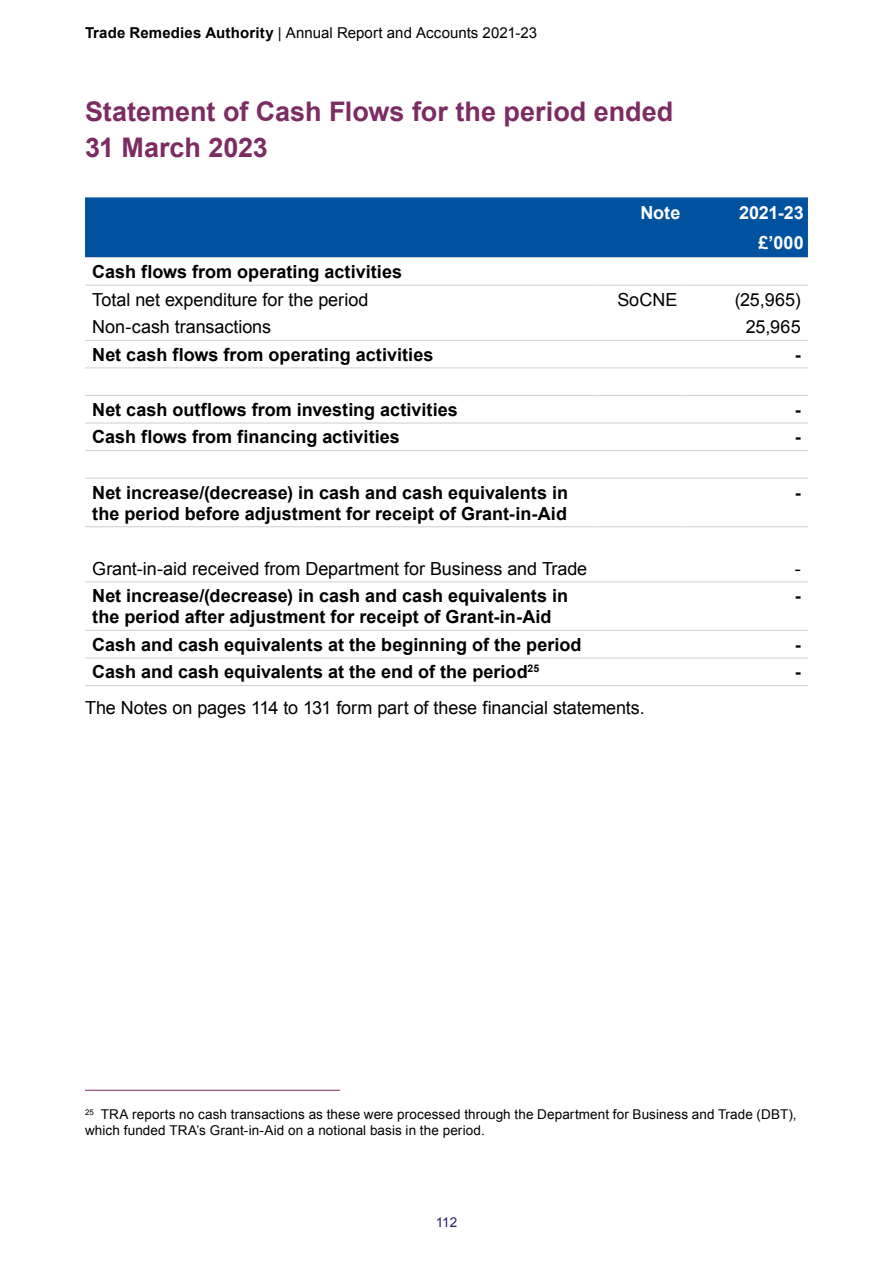
<style>
.page{position:relative;width:893px;height:1263px;background:#fff}
.page>*{position:absolute;margin:0;border:0;box-sizing:border-box;transform-origin:0 0}
.Heading_3{font:700 27px/36px "Arial";color:#7c2c62}
.Table_body_bold{font:700 18px/21px "Arial";color:#000}
.Table_Body{font:18px "Arial";letter-spacing:-.005em;color:#000}
.Body_Copy{font:18px "Arial";letter-spacing:-.005em;color:#000}
.Table_Header_Bold_white{font:700 18px "Arial";color:#fff}
.t1{font:15px "Arial";letter-spacing:.005em;color:#000}
.Footnote_Text{font:13.5px/16.2px "Arial";letter-spacing:.01em;color:#000}
.t2{font:13.5px "Arial";color:#271c6e}
.s1{font-weight:700}
</style>
<div class="page">
<hr style="left:85px;top:1090px;width:255px;height:1px;background:#7c2c62">
<div style="left:85px;top:197px;width:723px;height:60px;background:#00529f"></div>
<svg style="left:85px;top:284px;width:723px;height:375px"></svg>
<hr style="left:85px;top:257px;width:510px;height:1px;background:#d2d3d2">
<hr style="left:595px;top:257px;width:90px;height:1px;background:#d2d3d2">
<hr style="left:85px;top:285px;width:510px;height:1px;background:#d2d3d2">
<hr style="left:595px;top:285px;width:90px;height:1px;background:#d2d3d2">
<hr style="left:685px;top:285px;width:123px;height:1px;background:#d2d3d2">
<hr style="left:85px;top:340px;width:510px;height:1px;background:#d2d3d2">
<hr style="left:595px;top:340px;width:90px;height:1px;background:#d2d3d2">
<hr style="left:685px;top:340px;width:123px;height:1px;background:#d2d3d2">
<hr style="left:85px;top:367px;width:510px;height:1px;background:#d2d3d2">
<hr style="left:595px;top:367px;width:90px;height:1px;background:#d2d3d2">
<hr style="left:685px;top:367px;width:123px;height:1px;background:#d2d3d2">
<hr style="left:85px;top:395px;width:510px;height:1px;background:#d2d3d2">
<hr style="left:595px;top:395px;width:90px;height:1px;background:#d2d3d2">
<hr style="left:685px;top:395px;width:123px;height:1px;background:#d2d3d2">
<hr style="left:85px;top:422px;width:510px;height:2px;background:#d2d3d2">
<hr style="left:595px;top:422px;width:90px;height:2px;background:#d2d3d2">
<hr style="left:685px;top:422px;width:123px;height:2px;background:#d2d3d2">
<hr style="left:85px;top:450px;width:510px;height:1px;background:#d2d3d2">
<hr style="left:595px;top:450px;width:90px;height:1px;background:#d2d3d2">
<hr style="left:685px;top:450px;width:123px;height:1px;background:#d2d3d2">
<hr style="left:85px;top:478px;width:510px;height:1px;background:#d2d3d2">
<hr style="left:595px;top:478px;width:90px;height:1px;background:#d2d3d2">
<hr style="left:685px;top:478px;width:123px;height:1px;background:#d2d3d2">
<hr style="left:85px;top:526px;width:510px;height:1px;background:#d2d3d2">
<hr style="left:595px;top:526px;width:90px;height:1px;background:#d2d3d2">
<hr style="left:685px;top:526px;width:123px;height:1px;background:#d2d3d2">
<hr style="left:85px;top:581px;width:510px;height:1px;background:#d2d3d2">
<hr style="left:595px;top:581px;width:90px;height:1px;background:#d2d3d2">
<hr style="left:685px;top:581px;width:123px;height:1px;background:#d2d3d2">
<hr style="left:85px;top:630px;width:510px;height:1px;background:#d2d3d2">
<hr style="left:595px;top:630px;width:90px;height:1px;background:#d2d3d2">
<hr style="left:685px;top:630px;width:123px;height:1px;background:#d2d3d2">
<hr style="left:85px;top:657px;width:510px;height:1px;background:#d2d3d2">
<hr style="left:595px;top:657px;width:90px;height:1px;background:#d2d3d2">
<hr style="left:685px;top:657px;width:123px;height:1px;background:#d2d3d2">
<hr style="left:85px;top:685px;width:510px;height:1px;background:#d2d3d2">
<hr style="left:595px;top:685px;width:90px;height:1px;background:#d2d3d2">
<hr style="left:685px;top:685px;width:123px;height:1px;background:#d2d3d2">
<hr style="left:685px;top:257px;width:123px;height:1px;background:#d2d3d2">
<p class="t1" style="left:85px;top:22px;width:454px"><span class="s1">Trade Remedies Authority</span> | Annual Report and Accounts 2021-23</p>
<h3 class="Heading_3" style="left:85px;top:95px;width:590px">Statement of Cash Flows for the period ended<br>31 March 2023</h3>
<p class="Table_Header_Bold_white" style="left:640px;top:201px;width:42px">Note</p>
<p class="Table_Header_Bold_white" style="left:739px;top:201px;width:66px">2021-23</p>
<p class="Table_Header_Bold_white" style="left:759px;top:231px;width:47px">£’000</p>
<p class="Table_body_bold" style="left:92px;top:262px;width:311px">Cash flows from operating activities</p>
<p class="Table_Body" style="left:92px;top:287px;width:278px">Total net expenditure for the period</p>
<p class="Table_Body" style="left:617px;top:287px;width:62px">SoCNE</p>
<p class="Table_Body" style="left:735px;top:287px;width:67px">(25,965)</p>
<p class="Table_Body" style="left:92px;top:315px;width:180px">Non-cash transactions</p>
<p class="Table_Body" style="left:746px;top:315px;width:56px">25,965</p>
<p class="Table_body_bold" style="left:92px;top:344px;width:343px">Net cash flows from operating activities</p>
<p class="Table_body_bold" style="left:795px;top:344px;width:7px">-</p>
<p class="Table_body_bold" style="left:92px;top:400px;width:367px">Net cash outflows from investing activities</p>
<p class="Table_body_bold" style="left:795px;top:400px;width:7px">-</p>
<p class="Table_body_bold" style="left:92px;top:427px;width:309px">Cash flows from financing activities</p>
<p class="Table_body_bold" style="left:795px;top:427px;width:7px">-</p>
<p class="Table_body_bold" style="left:92px;top:482px;width:477px">Net increase/(decrease) in cash and cash equivalents in the period before adjustment for receipt of Grant-in-Aid</p>
<p class="Table_body_bold" style="left:795px;top:482px;width:7px">-</p>
<p class="Table_Body" style="left:92px;top:556px;width:496px">Grant-in-aid received from Department for Business and Trade</p>
<p class="Table_Body" style="left:795px;top:556px;width:7px">-</p>
<p class="Table_body_bold" style="left:92px;top:586px;width:477px">Net increase/(decrease) in cash and cash equivalents in the period after adjustment for receipt of Grant-in-Aid</p>
<p class="Table_body_bold" style="left:795px;top:586px;width:7px">-</p>
<p class="Table_body_bold" style="left:92px;top:634px;width:491px">Cash and cash equivalents at the beginning of the period</p>
<p class="Table_body_bold" style="left:795px;top:634px;width:7px">-</p>
<p class="Table_body_bold" style="left:92px;top:662px;width:449px">Cash and cash equivalents at the end of the period<sup>25</sup></p>
<p class="Table_body_bold" style="left:795px;top:662px;width:7px">-</p>
<p class="Body_Copy" style="left:85px;top:696px;width:561px">The Notes on pages 114 to 131 form part of these financial statements.</p>
<p class="Footnote_Text" style="left:85px;top:1106px;width:713px"><sup>25</sup> TRA reports no cash transactions as these were processed through the Department for Business and Trade (DBT), which funded TRA’s Grant-in-Aid on a notional basis in the period.</p>
<p class="t2" style="left:436px;top:1213px;width:23px">112</p>
</div>
